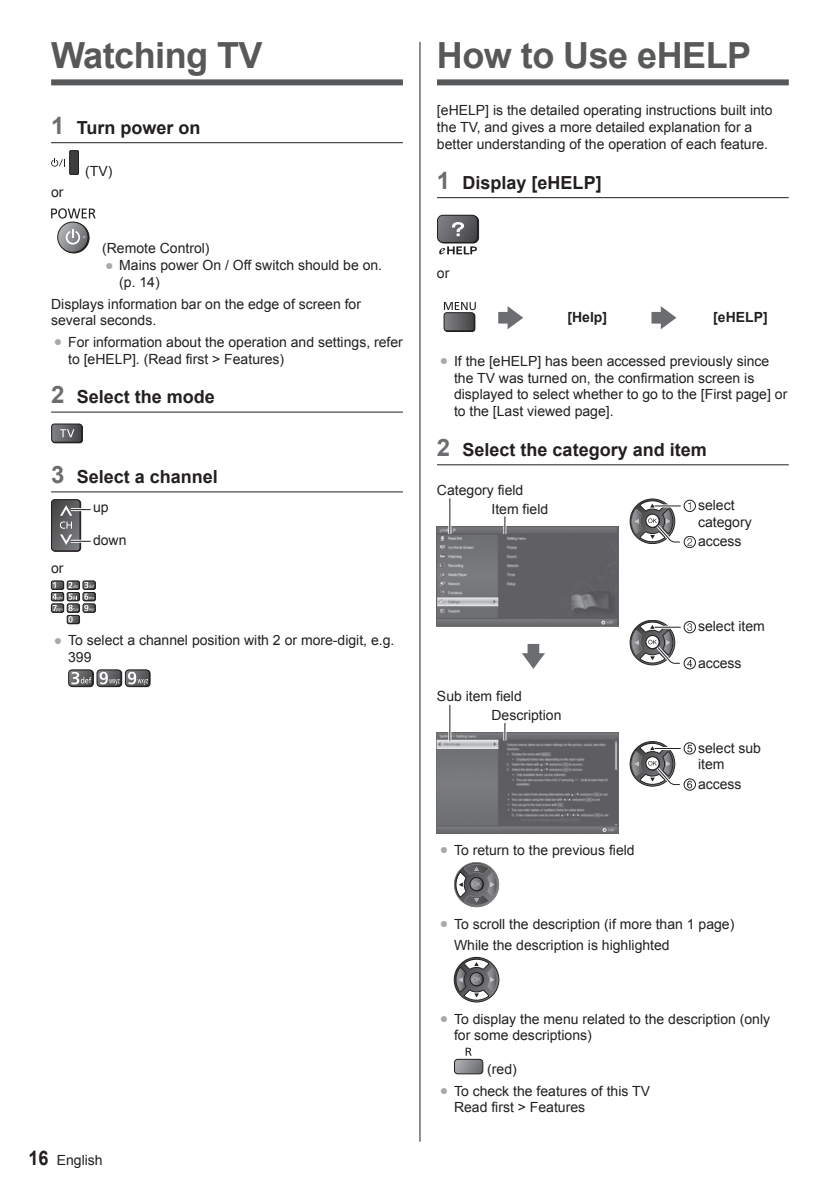
<style>
.page{position:relative;width:840px;height:1196px;background:#fff}
.page>*{position:absolute;margin:0;border:0;box-sizing:border-box;transform-origin:0 0}
.t1{font:700 36px "Arial";letter-spacing:-.015em;color:#57585a}
.t2{font:700 18px "Arial";color:#231f20}
.t3{font:14px/16.8px "Arial";color:#231f20}
.t4{font:700 14px "Arial";color:#231f20}
.s1{font-size:24px;color:#6c6d70}
.s2{color:#a8a9ad}
.s3{font-weight:700;font-size:20px}
</style>
<div class="page">
<hr style="left:419px;top:42px;width:1px;height:1100px;background:#231f20">
<div style="left:437px;top:79px;width:351px;height:6px;background:#57585a"></div>
<hr style="left:437px;top:197px;width:351px;height:1px;background:#231f20">
<hr style="left:437px;top:464px;width:351px;height:1px;background:#231f20">
<div style="left:438px;top:216px;width:40px;height:27px;background:#2d2b2c;border-radius:5px"></div>
<div style="left:438px;top:215px;width:41px;height:28px;border:1px solid #231f20;border-radius:5px"></div>
<div style="left:437px;top:215px;width:40px;height:27px;background:linear-gradient(to right,#7c7d81,#4d4d4f);border-radius:5px"></div>
<div style="left:437px;top:215px;width:41px;height:28px;border:1px solid #231f20;border-radius:5px"></div>
<svg style="left:439px;top:246px;width:38px;height:8px"></svg>
<svg style="left:452px;top:222px;width:12px;height:14px"></svg>
<div style="left:444px;top:313px;width:31px;height:19px;border:1px solid #231f20;border-radius:3px"></div>
<svg style="left:444px;top:313px;width:30px;height:18px"></svg>
<div style="left:443px;top:312px;width:31px;height:19px;border:1px solid #231f20;border-radius:3px"></div>
<svg style="left:444px;top:302px;width:31px;height:8px"></svg>
<svg style="left:498px;top:306px;width:25px;height:23px"></svg>
<svg style="left:651px;top:306px;width:25px;height:23px"></svg>
<img style="left:437px;top:526px;width:181px;height:101px">
<hr style="left:448px;top:498px;width:3px;height:36px;background:#fff">
<hr style="left:449px;top:498px;width:1px;height:36px;background:#231f20">
<hr style="left:503px;top:516px;width:3px;height:18px;background:#fff">
<svg style="left:504px;top:516px;width:1px;height:18px"></svg>
<svg style="left:630px;top:499px;width:44px;height:45px"></svg>
<div style="left:683px;top:500px;width:12px;height:12px;border:1px solid #231f20;border-radius:50%"></div>
<div style="left:683px;top:536px;width:12px;height:12px;border:1px solid #231f20;border-radius:50%"></div>
<svg style="left:631px;top:500px;width:60px;height:46px"></svg>
<svg style="left:630px;top:620px;width:44px;height:45px"></svg>
<div style="left:683px;top:621px;width:12px;height:12px;border:1px solid #231f20;border-radius:50%"></div>
<div style="left:683px;top:657px;width:12px;height:12px;border:1px solid #231f20;border-radius:50%"></div>
<svg style="left:631px;top:621px;width:61px;height:46px"></svg>
<div style="left:683px;top:742px;width:12px;height:12px;border:1px solid #231f20;border-radius:50%"></div>
<div style="left:683px;top:779px;width:12px;height:11px;border:1px solid #231f20;border-radius:50%"></div>
<svg style="left:631px;top:742px;width:61px;height:46px"></svg>
<svg style="left:522px;top:644px;width:23px;height:25px"></svg>
<img style="left:437px;top:733px;width:181px;height:100px">
<hr style="left:448px;top:705px;width:3px;height:36px;background:#fff">
<hr style="left:449px;top:705px;width:1px;height:36px;background:#231f20">
<hr style="left:503px;top:723px;width:3px;height:18px;background:#fff">
<svg style="left:504px;top:723px;width:1px;height:18px"></svg>
<svg style="left:454px;top:862px;width:45px;height:45px"></svg>
<div style="left:454px;top:957px;width:45px;height:45px;border:1px solid #231f20;border-radius:50%"></div>
<svg style="left:454px;top:958px;width:43px;height:43px"></svg>
<svg style="left:454px;top:1059px;width:28px;height:15px"></svg>
<div style="left:454px;top:1059px;width:29px;height:15px;border:1px solid #231f20;border-radius:3px"></div>
<svg style="left:465px;top:1048px;width:6px;height:8px"></svg>
<div style="left:51px;top:79px;width:352px;height:6px;background:#57585a"></div>
<hr style="left:51px;top:142px;width:352px;height:1px;background:#231f20">
<hr style="left:51px;top:412px;width:352px;height:1px;background:#231f20">
<hr style="left:51px;top:491px;width:352px;height:1px;background:#231f20">
<div style="left:70px;top:151px;width:8px;height:23px;background:#3e3e3f"></div>
<div style="left:69px;top:150px;width:10px;height:25px;border:1px solid #231f20"></div>
<svg style="left:51px;top:159px;width:14px;height:8px"></svg>
<div style="left:59px;top:223px;width:30px;height:30px;background:#231f20;border-radius:50%"></div>
<div style="left:58px;top:222px;width:32px;height:31px;border:1px solid #231f20;border-radius:50%"></div>
<svg style="left:58px;top:222px;width:30px;height:30px"></svg>
<div style="left:57px;top:222px;width:31px;height:31px;border:1px solid #231f20;border-radius:50%"></div>
<svg style="left:66px;top:229px;width:20px;height:16px"></svg>
<svg style="left:51px;top:208px;width:45px;height:11px"></svg>
<div style="left:52px;top:424px;width:31px;height:19px;border:1px solid #231f20;border-radius:3px"></div>
<svg style="left:52px;top:424px;width:30px;height:18px"></svg>
<div style="left:51px;top:423px;width:31px;height:20px;border:1px solid #231f20;border-radius:3px"></div>
<svg style="left:60px;top:429px;width:14px;height:8px"></svg>
<div style="left:52px;top:500px;width:29px;height:52px;border:1px solid #231f20;border-radius:3px"></div>
<svg style="left:51px;top:500px;width:29px;height:51px"></svg>
<div style="left:51px;top:499px;width:29px;height:52px;border:1px solid #231f20;border-radius:3px"></div>
<svg style="left:60px;top:505px;width:31px;height:40px"></svg>
<div style="left:83px;top:604px;width:13px;height:8px;border:1px solid #231f20;border-radius:2px"></div>
<div style="left:83px;top:592px;width:13px;height:9px;border:1px solid #231f20;border-radius:2px"></div>
<div style="left:83px;top:581px;width:13px;height:9px;border:1px solid #231f20;border-radius:2px"></div>
<svg style="left:51px;top:581px;width:44px;height:43px"></svg>
<div style="left:69px;top:670px;width:25px;height:17px;border:1px solid #231f20;border-radius:3px"></div>
<svg style="left:69px;top:670px;width:24px;height:16px"></svg>
<div style="left:68px;top:669px;width:25px;height:18px;border:1px solid #231f20;border-radius:3px"></div>
<svg style="left:71px;top:672px;width:20px;height:12px"></svg>
<div style="left:97px;top:670px;width:25px;height:17px;border:1px solid #231f20;border-radius:3px"></div>
<svg style="left:97px;top:670px;width:24px;height:16px"></svg>
<div style="left:96px;top:669px;width:25px;height:18px;border:1px solid #231f20;border-radius:3px"></div>
<svg style="left:99px;top:672px;width:21px;height:13px"></svg>
<svg style="left:125px;top:670px;width:24px;height:16px"></svg>
<div style="left:125px;top:669px;width:25px;height:18px;border:1px solid #231f20;border-radius:3px"></div>
<svg style="left:128px;top:672px;width:20px;height:13px"></svg>
<h1 class="t1" style="left:51px;top:35px;width:213px">Watching TV</h1>
<p class="t2" style="left:51px;top:117px;width:151px"><span class="s1">1</span> Turn power on</p>
<p class="t3" style="left:85px;top:162px;width:29px">(TV)</p>
<p class="t3" style="left:51px;top:184px;width:14px">or</p>
<p class="t3" style="left:102px;top:240px;width:109px">(Remote Control)</p>
<p class="t3" style="left:119px;top:257px;width:264px;text-indent:-14px"><span class="s2">●</span> Mains power On / Off switch should be on. (p. 14)</p>
<p class="t3" style="left:51px;top:295px;width:311px">Displays information bar on the edge of screen for several seconds.</p>
<p class="t3" style="left:68px;top:333px;width:336px;text-indent:-14px"><span class="s2">●</span> For information about the operation and settings, refer to [eHELP]. (Read first &gt; Features)</p>
<p class="t2" style="left:51px;top:387px;width:165px"><span class="s1">2</span> Select the mode</p>
<p class="t2" style="left:51px;top:467px;width:168px"><span class="s1">3</span> Select a channel</p>
<p class="t3" style="left:93px;top:499px;width:17px">up</p>
<p class="t3" style="left:93px;top:532px;width:35px">down</p>
<p class="t3" style="left:51px;top:560px;width:14px">or</p>
<p class="t3" style="left:68px;top:632px;width:328px;text-indent:-14px"><span class="s2">●</span> To select a channel position with 2 or more-digit, e.g.<br>399</p>
<p class="t3" style="left:28px;top:1151px;width:76px"><span class="s3">16</span> English</p>
<h1 class="t1" style="left:437px;top:35px;width:315px">How to Use eHELP</h1>
<p class="t3" style="left:437px;top:102px;width:337px">[eHELP] is the detailed operating instructions built into the TV, and gives a more detailed explanation for a better understanding of the operation of each feature.</p>
<p class="t2" style="left:437px;top:172px;width:166px"><span class="s1">1</span> Display [eHELP]</p>
<p class="t3" style="left:437px;top:265px;width:14px">or</p>
<p class="t4" style="left:567px;top:309px;width:41px">[Help]</p>
<p class="t4" style="left:713px;top:309px;width:56px">[eHELP]</p>
<p class="t3" style="left:454px;top:353px;width:335px;text-indent:-14px"><span class="s2">●</span> If the [eHELP] has been accessed previously since the TV was turned on, the confirmation screen is displayed to select whether to go to the [First page] or to the [Last viewed page].</p>
<p class="t2" style="left:437px;top:439px;width:271px"><span class="s1">2</span> Select the category and item</p>
<p class="t3" style="left:491px;top:481px;width:58px;line-height:18.8px;text-indent:-54px">Category field<br>Item field</p>
<p class="t3" style="left:697px;top:497px;width:55px">select category</p>
<p class="t3" style="left:697px;top:533px;width:45px">access</p>
<p class="t3" style="left:491px;top:687px;width:72px;line-height:18.8px;text-indent:-54px">Sub item field<br>Description</p>
<p class="t3" style="left:439px;top:841px;width:196px"><span class="s2">●</span> To return to the previous field</p>
<p class="t3" style="left:697px;top:618px;width:68px">select item</p>
<p class="t3" style="left:697px;top:654px;width:45px">access</p>
<p class="t3" style="left:697px;top:739px;width:65px">select sub item</p>
<p class="t3" style="left:697px;top:776px;width:45px">access</p>
<p class="t3" style="left:454px;top:913px;width:282px;line-height:21.4px;text-indent:-14px"><span class="s2">●</span> To scroll the description (if more than 1 page)<br>While the description is highlighted</p>
<p class="t3" style="left:454px;top:1010px;width:317px;text-indent:-14px"><span class="s2">●</span> To display the menu related to the description (only for some descriptions)</p>
<p class="t3" style="left:487px;top:1061px;width:31px">(red)</p>
<p class="t3" style="left:454px;top:1082px;width:197px;text-indent:-14px"><span class="s2">●</span> To check the features of this TV<br>Read first &gt; Features</p>
</div>
